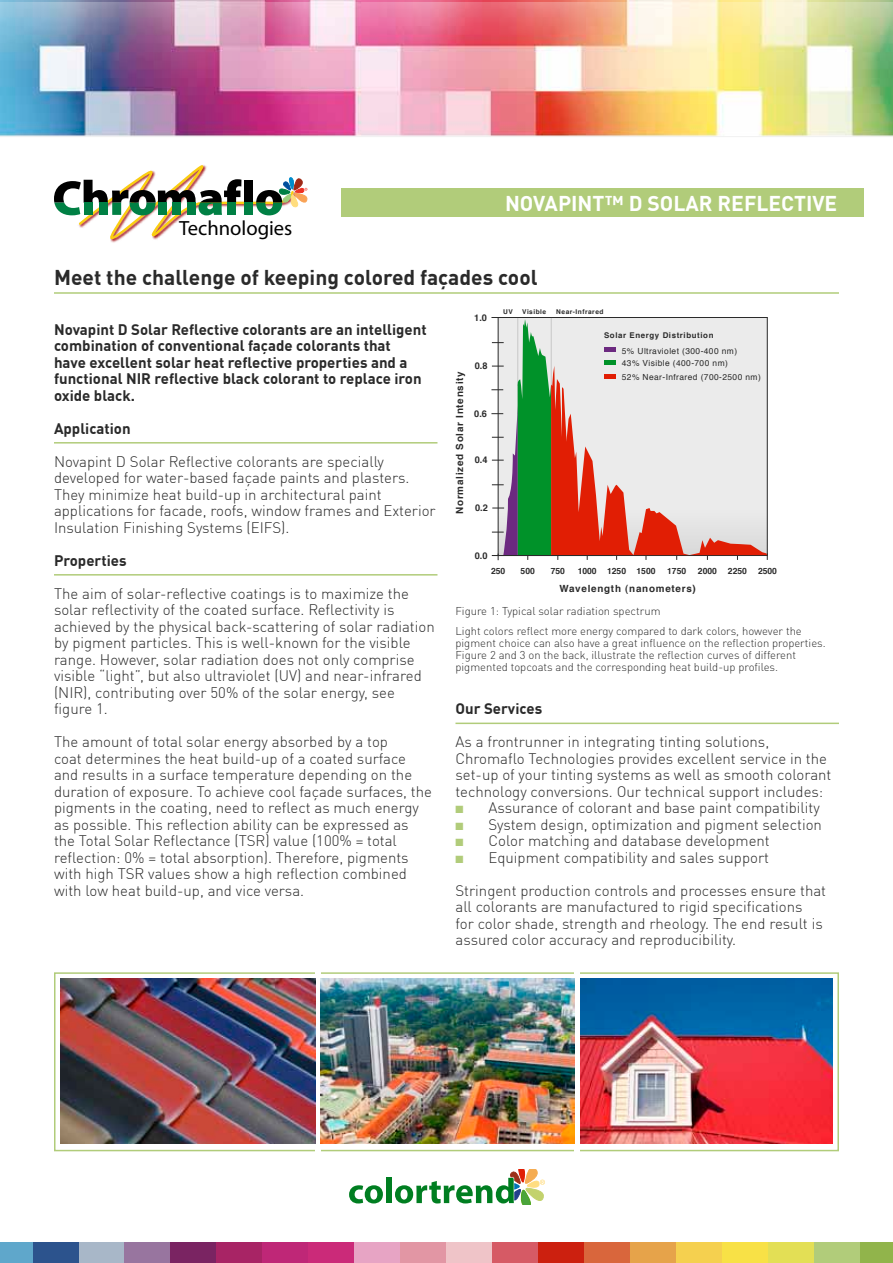
<style>
.page{position:relative;width:893px;height:1263px;background:#fff}
.page>*{position:absolute;margin:0;border:0;box-sizing:border-box;transform-origin:0 0}
.t1{font:700 21px "DIN Offc";color:#2a2a2a}
.t2{font:700 21px "DIN Offc";color:#fff}
.t3{font:20.55px "Myriad Pro";color:#000}
.t4{font:300 15px/16.5px "DIN Offc";color:#2a2a2a}
.t5{font:700 15px/16.5px "DIN Offc";color:#2a2a2a}
.t6{font:300 11.25px/12px "DIN";color:#2a2a2a}
.t7{font:700 9.9px "Helvetica";letter-spacing:.075em;color:#2a2a2a}
.t8{font:700 9.15px "Helvetica";color:#2a2a2a}
.t9{font:700 8.55px "Helvetica";color:#2a2a2a}
.t10{font:8.4px/13.6px "Helvetica";letter-spacing:.05em;color:#2a2a2a}
.t11{font:700 7.95px "Helvetica";letter-spacing:.075em;color:#2a2a2a}
.t12{font:700 6.6px "Helvetica";letter-spacing:.075em;color:#2a2a2a}
.s1{color:#b1cc7a}
</style>
<div class="page">
<img style="left:0;top:0;width:893px;height:137px">
<svg style="left:54px;top:165px;width:254px;height:76px"></svg>
<div style="left:341px;top:189px;width:522px;height:28px;background:#b1cc7a"></div>
<hr style="left:54px;top:442px;width:383px;height:2px;background:#b1cc7a">
<hr style="left:54px;top:574px;width:383px;height:2px;background:#b1cc7a">
<svg style="left:349px;top:1185px;width:34px;height:18px"></svg>
<div style="left:386px;top:1178px;width:6px;height:25px;background:#007e21"></div>
<svg style="left:395px;top:1169px;width:150px;height:35px"></svg>
<hr style="left:455px;top:723px;width:384px;height:1px;background:#b1cc7a">
<hr style="left:54px;top:292px;width:785px;height:2px;background:#b1cc7a">
<div style="left:78px;top:1242px;width:46px;height:21px;background:#a8b7c8"></div>
<div style="left:124px;top:1242px;width:46px;height:21px;background:#98759f"></div>
<div style="left:170px;top:1242px;width:46px;height:21px;background:#7a2462"></div>
<div style="left:216px;top:1242px;width:46px;height:21px;background:#a82465"></div>
<div style="left:262px;top:1242px;width:46px;height:21px;background:#bf2777"></div>
<div style="left:308px;top:1242px;width:46px;height:21px;background:#cb2a79"></div>
<div style="left:354px;top:1242px;width:46px;height:21px;background:#e7a4c4"></div>
<div style="left:400px;top:1242px;width:46px;height:21px;background:#e296a4"></div>
<div style="left:446px;top:1242px;width:46px;height:21px;background:#efc4c8"></div>
<div style="left:492px;top:1242px;width:46px;height:21px;background:#d65a65"></div>
<div style="left:538px;top:1242px;width:46px;height:21px;background:#cc200f"></div>
<div style="left:584px;top:1242px;width:46px;height:21px;background:#d9663c"></div>
<div style="left:630px;top:1242px;width:46px;height:21px;background:#e6a34a"></div>
<div style="left:676px;top:1242px;width:46px;height:21px;background:#f5d04f"></div>
<div style="left:722px;top:1242px;width:46px;height:21px;background:#f8e146"></div>
<div style="left:768px;top:1242px;width:46px;height:21px;background:#e3df55"></div>
<div style="left:814px;top:1242px;width:46px;height:21px;background:#b1cc7a"></div>
<div style="left:860px;top:1242px;width:33px;height:21px;background:#91b44b"></div>
<div style="left:32px;top:1242px;width:46px;height:21px;background:#2c538d"></div>
<div style="left:0;top:1242px;width:32px;height:21px;background:#5fa7cb"></div>
<div style="left:54px;top:972px;width:785px;height:179px;border:2px solid #b1cc7a"></div>
<div style="left:315px;top:969px;width:5px;height:189px;background:#fff"></div>
<div style="left:575px;top:969px;width:5px;height:189px;background:#fff"></div>
<img style="left:61px;top:978px;width:254px;height:166px">
<img style="left:320px;top:978px;width:254px;height:166px">
<img style="left:580px;top:978px;width:253px;height:166px">
<svg style="left:491px;top:317px;width:277px;height:243px;background:#cdbfb2"></svg>
<hr style="left:493px;top:555px;width:120px;height:1px;background:#2a2a2a">
<h2 class="t3" style="left:179px;top:215px;width:115px">Technologies</h2>
<h1 class="t2" style="left:505px;top:190px;width:334px">NOVAPINT™ D SOLAR REFLECTIVE</h1>
<h1 class="t1" style="left:54px;top:264px;width:485px">Meet the challenge of keeping colored façades cool</h1>
<p class="t5" style="left:54px;top:320px;width:374px">Novapint D Solar Reflective colorants are an intelligent combination of conventional façade colorants that have excellent solar heat reflective properties and a functional NIR reflective black colorant to replace iron oxide black.</p>
<p class="t5" style="left:54px;top:419px;width:78px">Application</p>
<p class="t4" style="left:54px;top:453px;width:383px">Novapint D Solar Reflective colorants are specially developed for water-based façade paints and plasters.<br>They minimize heat build-up in architectural paint applications for facade, roofs, window frames and Exterior Insulation Finishing Systems (EIFS).</p>
<p class="t5" style="left:54px;top:551px;width:74px">Properties</p>
<p class="t4" style="left:54px;top:585px;width:382px">The aim of solar-reflective coatings is to maximize the solar reflectivity of the coated surface. Reflectivity is achieved by the physical back-scattering of solar radiation by pigment particles. This is well-known for the visible range. However, solar radiation does not only comprise visible “light”, but also ultraviolet (UV) and near-infrared (NIR), contributing over 50% of the solar energy, see figure 1.</p>
<p class="t4" style="left:54px;top:733px;width:379px">The amount of total solar energy absorbed by a top<br>coat determines the heat build-up of a coated surface and results in a surface temperature depending on the duration of exposure. To achieve cool façade surfaces, the pigments in the coating, need to reflect as much energy as possible. This reflection ability can be expressed as the Total Solar Reflectance (TSR) value (100% = total reflection: 0% = total absorption). Therefore, pigments with high TSR values show a high reflection combined with low heat build-up, and vice versa.</p>
<p class="t8" style="left:474px;top:311px;width:14px">1.0</p>
<p class="t7" style="left:452px;top:514px;width:144px;rotate:-90deg">Normalized Solar Intensity</p>
<p class="t8" style="left:475px;top:359px;width:14px">0.8</p>
<p class="t8" style="left:474px;top:406px;width:14px">0.6</p>
<p class="t8" style="left:475px;top:453px;width:14px">0.4</p>
<p class="t8" style="left:475px;top:500px;width:14px">0.2</p>
<p class="t12" style="left:503px;top:306px;width:11px">UV</p>
<p class="t12" style="left:522px;top:306px;width:26px">Visible</p>
<p class="t12" style="left:556px;top:306px;width:49px">Near-Infrared</p>
<p class="t11" style="left:604px;top:329px;width:111px">Solar Energy Distribution</p>
<p class="t10" style="left:622px;top:344px;width:117px">5% Ultraviolet (300-400 nm)</p>
<p class="t10" style="left:622px;top:357px;width:140px">43% Visible (400-700 nm)<br>52% Near-Infrared (700-2500 nm)</p>
<p class="t8" style="left:475px;top:549px;width:14px">0.0</p>
<p class="t9" style="left:491px;top:564px;width:16px">250</p>
<p class="t9" style="left:521px;top:564px;width:16px">500</p>
<p class="t9" style="left:551px;top:564px;width:16px">750</p>
<p class="t9" style="left:578px;top:564px;width:79px">1000 1250 1500</p>
<p class="t9" style="left:667px;top:564px;width:21px">1750</p>
<p class="t9" style="left:698px;top:564px;width:21px">2000</p>
<p class="t9" style="left:728px;top:564px;width:21px">2250</p>
<p class="t9" style="left:758px;top:564px;width:21px">2500</p>
<p class="t7" style="left:559px;top:581px;width:138px">Wavelength (nanometers)</p>
<p class="t6" style="left:455px;top:601px;width:348px;line-height:19.5px">Figure 1: Typical solar radiation spectrum<br>Light colors reflect more energy compared to dark colors, however the</p>
<p class="t6" style="left:455px;top:636px;width:372px">pigment choice can also have a great influence on the reflection properties.<br>Figure 2 and 3 on the back, illustrate the reflection curves of different pigmented topcoats and the corresponding heat build-up profiles.</p>
<p class="t5" style="left:455px;top:700px;width:88px">Our Services</p>
<p class="t4" style="left:455px;top:733px;width:377px">As a frontrunner in integrating tinting solutions, Chromaflo Technologies provides excellent service in the set-up of your tinting systems as well as smooth colorant technology conversions. Our technical support includes:</p>
<p class="t4" style="left:455px;top:799px;width:366px"><span class="s1">■</span> Assurance of colorant and base paint compatibility</p>
<p class="t4" style="left:455px;top:816px;width:368px"><span class="s1">■</span> System design, optimization and pigment selection</p>
<p class="t4" style="left:455px;top:832px;width:316px"><span class="s1">■</span> Color matching and database development</p>
<p class="t4" style="left:455px;top:849px;width:315px"><span class="s1">■</span> Equipment compatibility and sales support</p>
<p class="t4" style="left:455px;top:882px;width:372px">Stringent production controls and processes ensure that all colorants are manufactured to rigid specifications<br>for color shade, strength and rheology. The end result is assured color accuracy and reproducibility.</p>
</div>
